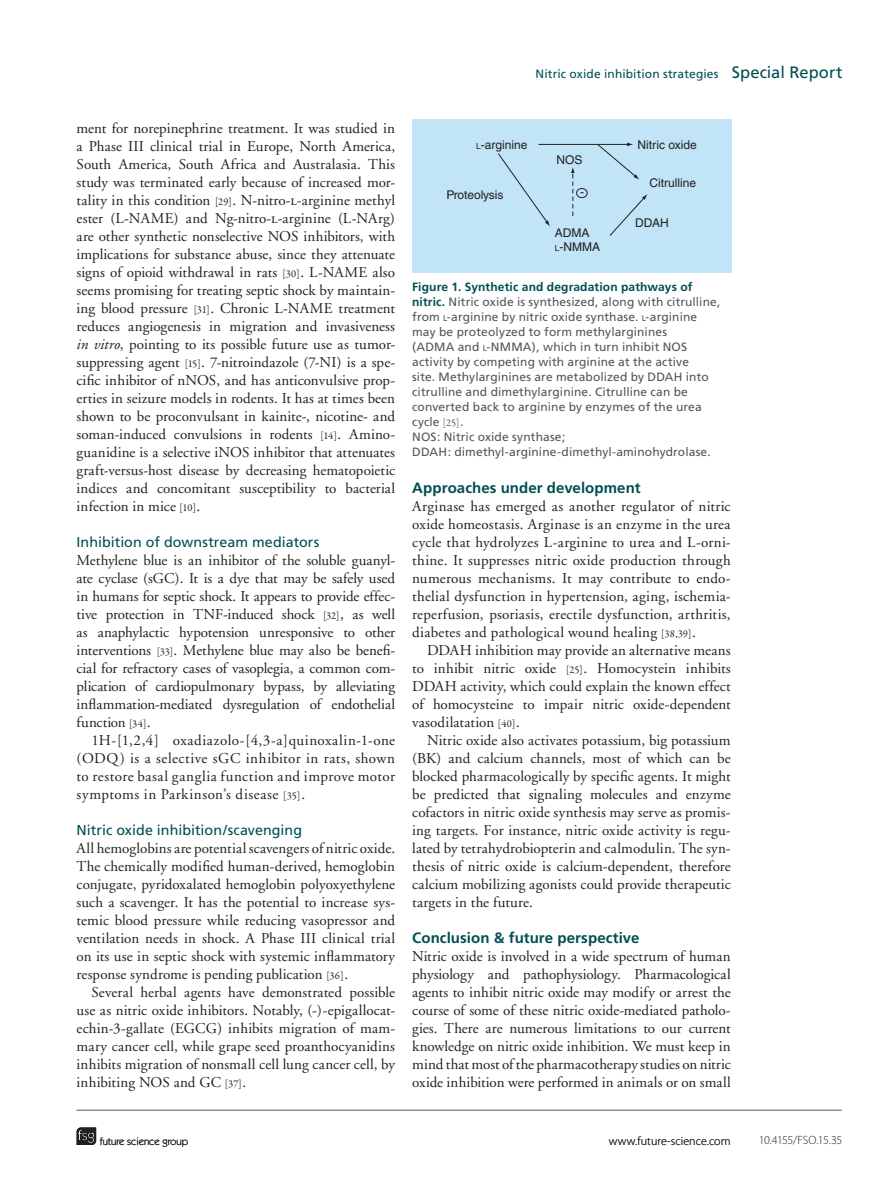
<style>
.page{position:relative;width:885px;height:1191px;background:#fff}
.page>*{position:absolute;margin:0;border:0;box-sizing:border-box;transform-origin:0 0}
.t1{font:15px/18px "Adobe Garamond";letter-spacing:.01em;color:#231f20;text-align:justify}
.t2{font:700 15px "Frutiger";letter-spacing:.005em;color:#004f51}
.t3{font:14.25px "Frutiger";letter-spacing:.005em;color:#004f51}
.t4{font:12px/15px "Frutiger";letter-spacing:.01em;color:#52555a}
.t5{font:12px/14.4px "Helvetica LT Std";color:#231f20}
.t6{font:12px "Frutiger";letter-spacing:.01em;color:#004f51}
.t7{font:300 12px "Myriad Pro";letter-spacing:.005em;color:#231f20}
.t8{font:300 12px "Myriad Pro";letter-spacing:-.035em;color:#231f20}
.t9{font:10.5px "Itc Kabel";color:#231f20}
.s1{font-family:"Garamond Premr Pro";font-size:10.5px}
.s2{font-family:"Adobe Garamond Regular SC"}
.s3{font-style:italic}
.s4{font-size:16.5px}
.s5{font-size:8.4px}
.s6{font-weight:700;color:#004f51}
</style>
<div class="page">
<svg style="left:77px;top:1127px;width:19px;height:18px"></svg>
<hr style="left:77px;top:1109px;width:764px;height:1px;background:#52555a">
<div style="left:412px;top:119px;width:319px;height:153px;background:#c1e4f7"></div>
<hr style="left:538px;top:144px;width:90px;height:1px;background:#231f20">
<svg style="left:596px;top:142px;width:43px;height:38px"></svg>
<svg style="left:609px;top:194px;width:38px;height:42px"></svg>
<svg style="left:498px;top:153px;width:52px;height:73px"></svg>
<svg style="left:571px;top:167px;width:3px;height:49px"></svg>
<div style="left:576px;top:188px;width:11px;height:10px;border:1px solid #231f20;border-radius:50%"></div>
<p class="t1" style="left:77px;top:119px;width:320px">ment for norepinephrine treatment. It was studied in a Phase III clinical trial in Europe, North America, South America, South Africa and Australasia. This study was terminated early because of increased mor&shy;tality in this condition <span class="s1">[29]</span>. N-nitro-<span class="s2">l</span>-arginine methyl ester (L-NAME) and Ng-nitro-<span class="s2">l</span>-arginine (L-NArg) are other synthetic nonselective NOS inhibitors, with implications for substance abuse, since they attenuate signs of opioid withdrawal in rats <span class="s1">[30]</span>. L-NAME also seems promising for treating septic shock by maintain&shy;ing blood pressure <span class="s1">[31]</span>. Chronic L-NAME treatment reduces angiogenesis in migration and invasiveness <span class="s3">in vitro</span>, pointing to its possible future use as tumor&shy;suppressing agent <span class="s1">[15]</span>. 7-nitroindazole (7-NI) is a spe&shy;cific inhibitor of nNOS, and has anticonvulsive prop&shy;erties in seizure models in rodents. It has at times been shown to be proconvulsant in kainite-, nicotine- and soman-induced convulsions in rodents <span class="s1">[14]</span>. Amino&shy;guanidine is a selective iNOS inhibitor that attenuates graft-versus-host disease by decreasing hematopoietic indices and concomitant susceptibility to bacterial infection in mice <span class="s1">[10]</span>.</p>
<p class="t3" style="left:77px;top:533px;width:244px">Inhibition of downstream mediators</p>
<p class="t1" style="left:77px;top:551px;width:320px">Methylene blue is an inhibitor of the soluble guanyl&shy;ate cyclase (sGC). It is a dye that may be safely used in humans for septic shock. It appears to provide effec&shy;tive protection in TNF-induced shock <span class="s1">[32]</span>, as well as anaphylactic hypotension unresponsive to other interventions <span class="s1">[33]</span>. Methylene blue may also be benefi&shy;cial for refractory cases of vasoplegia, a common com&shy;plication of cardiopulmonary bypass, by alleviating inflammation-mediated dysregulation of endothelial function <span class="s1">[34]</span>.</p>
<p class="t1" style="left:77px;top:731px;width:320px;text-indent:15px">1H-[1,2,4] oxadiazolo-[4,3-a]quinoxalin-1-one (ODQ) is a selective sGC inhibitor in rats, shown to restore basal ganglia function and improve motor symptoms in Parkinson’s disease <span class="s1">[35]</span>.</p>
<p class="t3" style="left:77px;top:821px;width:227px">Nitric oxide inhibition/scavenging</p>
<p class="t1" style="left:77px;top:839px;width:320px">All hemoglobins are potential scavengers of nitric oxide.<br>The chemically modified human-derived, hemoglobin conjugate, pyridoxalated hemoglobin polyoxyethylene such a scavenger. It has the potential to increase sys&shy;temic blood pressure while reducing vasopressor and ventilation needs in shock. A Phase III clinical trial on its use in septic shock with systemic inflammatory response syndrome is pending publication <span class="s1">[36]</span>.</p>
<p class="t1" style="left:77px;top:983px;width:320px;text-indent:15px">Several herbal agents have demonstrated possible use as nitric oxide inhibitors. Notably, (-)-epigallocat&shy;echin-3-gallate (EGCG) inhibits migration of mam&shy;mary cancer cell, while grape seed proanthocyanidins inhibits migration of nonsmall cell lung cancer cell, by inhibiting NOS and GC <span class="s1">[37]</span>.</p>
<p class="t6" style="left:535px;top:67px;width:308px">Nitric oxide inhibition strategies <span class="s4">Special Report</span></p>
<p class="t5" style="left:476px;top:138px;width:53px"><span class="s5">L</span>-arginine</p>
<p class="t5" style="left:637px;top:137px;width:61px">Nitric oxide</p>
<p class="t5" style="left:649px;top:175px;width:48px">Citrulline</p>
<p class="t5" style="left:556px;top:152px;width:28px">NOS</p>
<p class="t5" style="left:580px;top:185px;width:5px">-</p>
<p class="t5" style="left:446px;top:187px;width:59px">Proteolysis</p>
<p class="t5" style="left:554px;top:225px;width:47px">ADMA<br><span class="s5">L</span>-NMMA</p>
<p class="t5" style="left:635px;top:215px;width:35px">DDAH</p>
<p class="t4" style="left:412px;top:279px;width:310px"><span class="s6">Figure 1. Synthetic and degradation pathways of nitric.</span> Nitric oxide is synthesized, along with citrulline, from <span class="s5">l</span>-arginine by nitric oxide synthase. <span class="s5">l</span>-arginine may be proteolyzed to form methylarginines<br>(ADMA and <span class="s5">l</span>-NMMA), which in turn inhibit NOS activity by competing with arginine at the active<br>site. Methylarginines are metabolized by DDAH into citrulline and dimethylarginine. Citrulline can be converted back to arginine by enzymes of the urea cycle <span class="s1">[25]</span>.<br>NOS: Nitric oxide synthase;<br>DDAH: dimethyl-arginine-dimethyl-aminohydrolase.</p>
<p class="t2" style="left:412px;top:478px;width:230px">Approaches under development</p>
<p class="t1" style="left:412px;top:497px;width:320px">Arginase has emerged as another regulator of nitric oxide homeostasis. Arginase is an enzyme in the urea cycle that hydrolyzes L-arginine to urea and L-orni&shy;thine. It suppresses nitric oxide production through numerous mechanisms. It may contribute to endo&shy;thelial dysfunction in hypertension, aging, ischemia&shy;reperfusion, psoriasis, erectile dysfunction, arthritis, diabetes and pathological wound healing <span class="s1">[38,39]</span>.</p>
<p class="t1" style="left:412px;top:641px;width:320px;text-indent:15px">DDAH inhibition may provide an alternative means to inhibit nitric oxide <span class="s1">[25]</span>. Homocystein inhibits DDAH activity, which could explain the known effect of homocysteine to impair nitric oxide-dependent vasodilatation <span class="s1">[40]</span>.</p>
<p class="t1" style="left:412px;top:731px;width:320px;text-indent:15px">Nitric oxide also activates potassium, big potassium (BK) and calcium channels, most of which can be blocked pharmacologically by specific agents. It might be predicted that signaling molecules and enzyme cofactors in nitric oxide synthesis may serve as promis&shy;ing targets. For instance, nitric oxide activity is regu&shy;lated by tetrahydrobiopterin and calmodulin. The syn&shy;thesis of nitric oxide is calcium-dependent, therefore calcium mobilizing agonists could provide therapeutic targets in the future.</p>
<p class="t2" style="left:412px;top:928px;width:229px">Conclusion &amp; future perspective</p>
<p class="t1" style="left:412px;top:947px;width:320px">Nitric oxide is involved in a wide spectrum of human physiology and pathophysiology. Pharmacological agents to inhibit nitric oxide may modify or arrest the course of some of these nitric oxide-mediated patholo&shy;gies. There are numerous limitations to our current knowledge on nitric oxide inhibition. We must keep in mind that most of the pharmacotherapy studies on nitric oxide inhibition were performed in animals or on small</p>
<p class="t9" style="left:100px;top:1135px;width:90px">future science group</p>
<p class="t7" style="left:608px;top:1134px;width:123px">www.future-science.com</p>
<p class="t8" style="left:758px;top:1133px;width:85px">10.4155/FSO.15.35</p>
</div>
